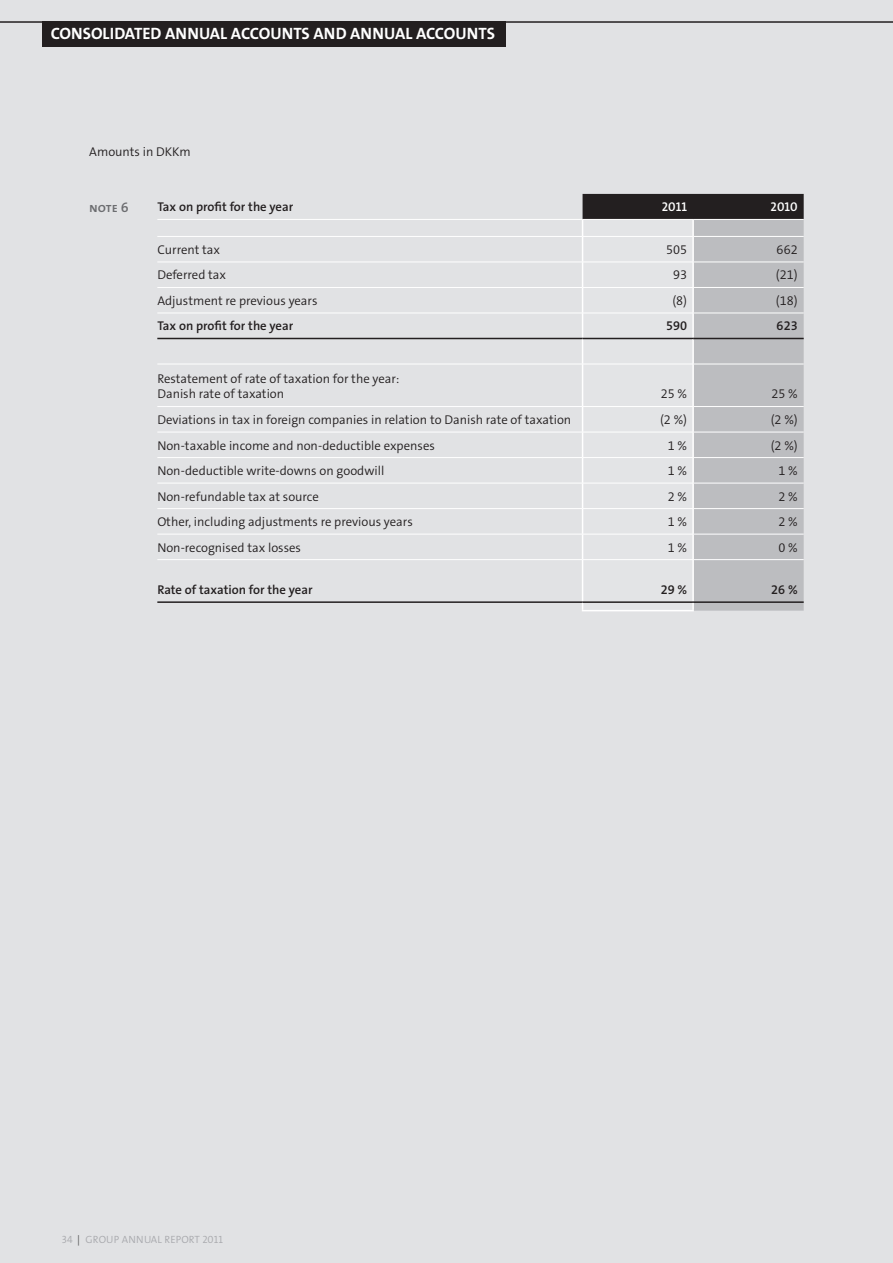
<style>
.page{position:relative;width:893px;height:1263px;background:#e1e2e4}
.page>*{position:absolute;margin:0;border:0;box-sizing:border-box;transform-origin:0 0}
.t1{font:16.5px "Grundfos The Sans OT 7 B";color:#fff}
.t2{font:13.5px "Grundfos The Sans OT 6 SB";color:#6c6d70}
.t3{font:12.75px/15.3px "Grundfos The Sans OT 4 SL";color:#231f20}
.t4{font:12.75px "Grundfos The Sans OT 6 SB";color:#231f20}
.t5{font:12.75px "Grundfos The Sans OT 6 SB";color:#fff}
.t6{font:10.5px "Grundfos The Sans OT 4 SL";letter-spacing:.02em;color:#a8a9ad}
.s1{color:#4b4c4d}
</style>
<div class="page">
<div style="left:43px;top:21px;width:463px;height:25px;background:#231f20"></div>
<hr style="left:0;top:21px;width:893px;height:2px;background:#231f20">
<hr style="left:157px;top:219px;width:426px;height:1px;background:#fff">
<hr style="left:157px;top:236px;width:426px;height:1px;background:#fff">
<hr style="left:157px;top:262px;width:426px;height:1px;background:#fff">
<hr style="left:157px;top:287px;width:426px;height:1px;background:#fff">
<hr style="left:157px;top:313px;width:426px;height:1px;background:#fff">
<hr style="left:157px;top:338px;width:426px;height:1px;background:#231f20">
<hr style="left:157px;top:364px;width:426px;height:1px;background:#fff">
<hr style="left:157px;top:406px;width:426px;height:1px;background:#fff">
<hr style="left:157px;top:432px;width:426px;height:1px;background:#fff">
<hr style="left:157px;top:457px;width:426px;height:1px;background:#fff">
<hr style="left:157px;top:483px;width:426px;height:1px;background:#fff">
<hr style="left:157px;top:508px;width:426px;height:1px;background:#fff">
<hr style="left:157px;top:534px;width:426px;height:1px;background:#fff">
<hr style="left:157px;top:559px;width:426px;height:1px;background:#fff">
<hr style="left:157px;top:601px;width:426px;height:2px;background:#231f20">
<svg style="left:582px;top:194px;width:222px;height:417px"></svg>
<hr style="left:693px;top:601px;width:111px;height:2px;background:#231f20">
<p class="t1" style="left:51px;top:23px;width:446px">CONSOLIDATED ANNUAL ACCOUNTS AND ANNUAL ACCOUNTS</p>
<p class="t3" style="left:89px;top:144px;width:103px">Amounts in DKKm</p>
<p class="t2" style="left:89px;top:198px;width:41px">note 6</p>
<p class="t4" style="left:157px;top:199px;width:138px">Tax on profit for the year</p>
<p class="t5" style="left:662px;top:199px;width:27px">2011</p>
<p class="t5" style="left:771px;top:199px;width:29px">2010</p>
<p class="t3" style="left:157px;top:242px;width:64px">Current tax</p>
<p class="t3" style="left:666px;top:242px;width:23px">505</p>
<p class="t3" style="left:777px;top:242px;width:23px">662</p>
<p class="t3" style="left:157px;top:268px;width:70px">Deferred tax</p>
<p class="t3" style="left:673px;top:268px;width:16px">93</p>
<p class="t3" style="left:776px;top:268px;width:23px">(21)</p>
<p class="t3" style="left:157px;top:293px;width:162px">Adjustment re previous years</p>
<p class="t3" style="left:672px;top:293px;width:16px">(8)</p>
<p class="t3" style="left:776px;top:293px;width:23px">(18)</p>
<p class="t4" style="left:157px;top:317px;width:138px">Tax on profit for the year</p>
<p class="t4" style="left:666px;top:317px;width:23px">590</p>
<p class="t4" style="left:777px;top:317px;width:23px">623</p>
<p class="t3" style="left:157px;top:371px;width:244px">Restatement of rate of taxation for the year:<br>Danish rate of taxation</p>
<p class="t3" style="left:661px;top:386px;width:28px">25 %</p>
<p class="t3" style="left:771px;top:386px;width:28px">25 %</p>
<p class="t3" style="left:157px;top:412px;width:415px">Deviations in tax in foreign companies in relation to Danish rate of taxation</p>
<p class="t3" style="left:660px;top:412px;width:29px">(2 %)</p>
<p class="t3" style="left:771px;top:412px;width:29px">(2 %)</p>
<p class="t3" style="left:157px;top:438px;width:279px">Non-taxable income and non-deductible expenses</p>
<p class="t3" style="left:668px;top:438px;width:21px">1 %</p>
<p class="t3" style="left:771px;top:438px;width:29px">(2 %)</p>
<p class="t3" style="left:157px;top:463px;width:228px">Non-deductible write-downs on goodwill</p>
<p class="t3" style="left:668px;top:463px;width:21px">1 %</p>
<p class="t3" style="left:778px;top:463px;width:21px">1 %</p>
<p class="t3" style="left:157px;top:489px;width:163px">Non-refundable tax at source</p>
<p class="t3" style="left:668px;top:489px;width:21px">2 %</p>
<p class="t3" style="left:778px;top:489px;width:21px">2 %</p>
<p class="t3" style="left:157px;top:514px;width:257px">Other, including adjustments re previous years</p>
<p class="t3" style="left:668px;top:514px;width:21px">1 %</p>
<p class="t3" style="left:778px;top:514px;width:21px">2 %</p>
<p class="t3" style="left:157px;top:540px;width:145px">Non-recognised tax losses</p>
<p class="t3" style="left:668px;top:540px;width:21px">1 %</p>
<p class="t3" style="left:778px;top:540px;width:21px">0 %</p>
<p class="t4" style="left:157px;top:581px;width:157px">Rate of taxation for the year</p>
<p class="t4" style="left:661px;top:581px;width:28px">29 %</p>
<p class="t4" style="left:771px;top:581px;width:28px">26 %</p>
<p class="t6" style="left:62px;top:1233px;width:163px">34 <span class="s1">|</span> Group Annual Report 2011</p>
</div>
